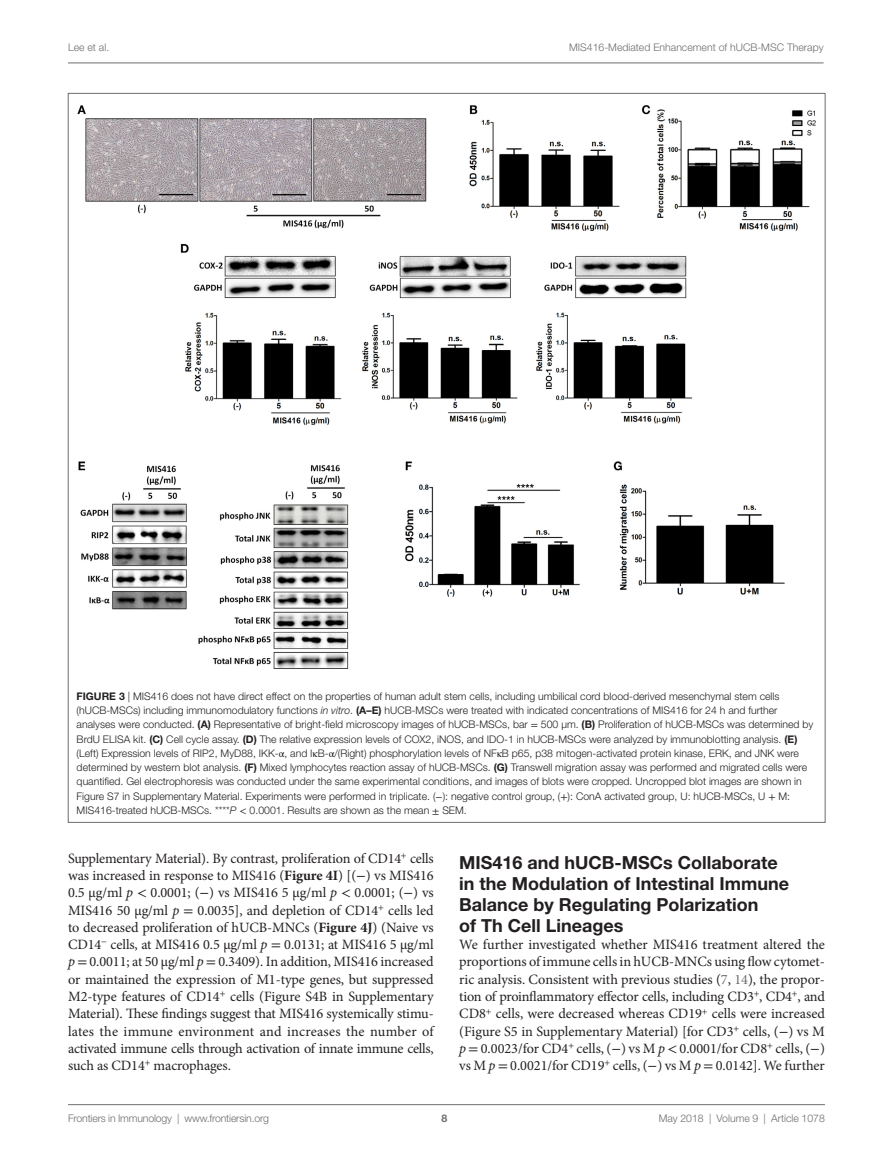
<style>
.page{position:relative;width:893px;height:1170px;background:#fff}
.page>*{position:absolute;margin:0;border:0;box-sizing:border-box;transform-origin:0 0}
.t1{font:700 18px/21px "Helvetica Neue LT Std";color:#231f20}
.t2{font:14.25px/17.2px "Minion Pro";letter-spacing:-.005em;color:#231f20;text-align:justify}
.t3{font:300 10.5px/14.2px "Helvetica Neue LT Std";color:#231f20}
.t4{font:300 10.5px "Helvetica Neue LT Std";color:#6c6d70}
.t5{font:700 10.5px "Helvetica Neue LT Std";color:#6c6d70}
.s1{font-weight:700}
.s2{font-style:italic}
.s3{font-family:"STIX General";font-weight:400}
.s4{font-family:"STIX General"}
.s5{color:#6c6d70}
</style>
<div class="page">
<img style="left:77px;top:105px;width:739px;height:564px">
<hr style="left:68px;top:63px;width:756px;height:1px;background:#6c6d70">
<hr style="left:68px;top:1104px;width:757px;height:1px;background:#6c6d70">
<p class="t4" style="left:68px;top:41px;width:43px">Lee et al.</p>
<p class="t4" style="left:569px;top:41px;width:256px">MIS416-Mediated Enhancement of hUCB-MSC Therapy</p>
<p class="t3" style="left:77px;top:688px;width:738px"><span class="s1">FIG URE 3</span> | MIS416 does not have direct effect on the properties of human adult stem cells, including umbilical cord blood-derived mesenchymal stem cells (hUCB-MSCs) including immunomodulatory functions <span class="s2">in vitro</span>. <span class="s1">(A–E)</span> hUCB-MSCs were treated with indicated concentrations of MIS416 for 24 h and further analyses were conducted. <span class="s1">(A)</span> Representative of bright-field microscopy images of hUCB-MSCs, bar <span class="s3">=</span> 500 µm. <span class="s1">(B)</span> Proliferation of hUCB-MSCs was determined by BrdU ELISA kit. <span class="s1">(C)</span> Cell cycle assay. <span class="s1">(D)</span> The relative expression levels of COX2, iNOS, and IDO-1 in hUCB-MSCs were analyzed by immunoblotting analysis. <span class="s1">(E) </span>(Left) Expression levels of RIP2, MyD88, IKK-<span class="s3">α</span>, and I<span class="s3">κ</span>B-<span class="s3">α</span>/(Right) phosphorylation levels of NF<span class="s3">κ</span>B p65, p38 mitogen-activated protein kinase, ERK, and JNK were determined by western blot analysis. <span class="s1">(F)</span> Mixed lymphocytes reaction assay of hUCB-MSCs. <span class="s1">(G)</span> Transwell migration assay was performed and migrated cells were quantified. Gel electrophoresis was conducted under the same experimental conditions, and images of blots were cropped. Uncropped blot images are shown in Figure S7 in Supplementary Material. Experiments were performed in triplicate. (<span class="s3">−</span>): negative control group, (<span class="s3">+</span>): ConA activated group, U: hUCB-MSCs, U <span class="s3">+</span> M:<br>MIS416-treated hUCB-MSCs. ****<span class="s2">P</span> <span class="s3">&lt;</span> 0.0001. Results are shown as the mean <span class="s3">±</span> SEM.</p>
<p class="t2" style="left:68px;top:849px;width:367px">Supplementary Material). By contrast, proliferation of CD14<sup>+</sup> cells was increased in response to MIS416 (<span class="s1">Figure 4I</span>) [(<span class="s4">−</span>) vs MIS416<br>0.5 µg/ml <span class="s2">p</span> <span class="s4">&lt;</span> 0.0001; (<span class="s4">−</span>) vs MIS416 5 µg/ml <span class="s2">p</span> <span class="s4">&lt;</span> 0.0001; (<span class="s4">−</span>) vs MIS416 50 µg/ml <span class="s2">p</span> <span class="s4">=</span> 0.0035], and depletion of CD14<sup>+</sup> cells led to decreased proliferation of hUCB-MNCs (<span class="s1">Figure 4J</span>) (Naive vs CD14<sup>−</sup> cells, at MIS416 0.5 µg/ml <span class="s2">p</span> <span class="s4">=</span> 0.0131; at MIS416 5 µg/ml <span class="s2">p</span> <span class="s4">=</span> 0.0011; at 50 µg/ml <span class="s2">p</span> <span class="s4">=</span> 0.3409). In addition, MIS416 increased or maintained the expression of M1-type genes, but suppressed M2-type features of CD14<sup>+</sup> cells (Figure S4B in Supplementary Material). These findings suggest that MIS416 systemically stimu&shy;lates the immune environment and increases the number of activated immune cells through activation of innate immune cells, such as CD14<sup>+</sup> macrophages.</p>
<h1 class="t1" style="left:459px;top:851px;width:331px">MIS416 and hUCB-MSCs Collaborate in the Modulation of Intestinal Immune<br>Balance by Regulating Polarization<br>of Th Cell Lineages</h1>
<p class="t2" style="left:459px;top:936px;width:367px">We further investigated whether MIS416 treatment altered the proportions of immune cells in hUCB-MNCs using flow cytomet&shy;ric analysis. Consistent with previous studies (<span class="s5">7</span>, <span class="s5">14</span>), the propor&shy;tion of proinflammatory effector cells, including CD3<sup>+</sup>, CD4<sup>+</sup>, and CD8<sup>+</sup> cells, were decreased whereas CD19<sup>+</sup> cells were increased (Figure S5 in Supplementary Material) [for CD3<sup>+</sup> cells, (<span class="s4">−</span>) vs M <span class="s2">p</span> <span class="s4">=</span> 0.0023/for CD4<sup>+</sup> cells, (<span class="s4">−</span>) vs M <span class="s2">p</span> <span class="s4">&lt;</span> 0.0001/for CD8<sup>+</sup> cells, (<span class="s4">−</span>) vs M <span class="s2">p</span> <span class="s4">=</span> 0.0021/for CD19<sup>+</sup> cells, (<span class="s4">−</span>) vs M <span class="s2">p</span> <span class="s4">=</span> 0.0142]. We further</p>
<p class="t4" style="left:68px;top:1111px;width:203px">Frontiers in Immunology | www.frontiersin.org</p>
<p class="t4" style="left:659px;top:1111px;width:168px">May 2018 | Volume 9 | Article 1078</p>
<p class="t5" style="left:441px;top:1111px;width:7px">8</p>
</div>
